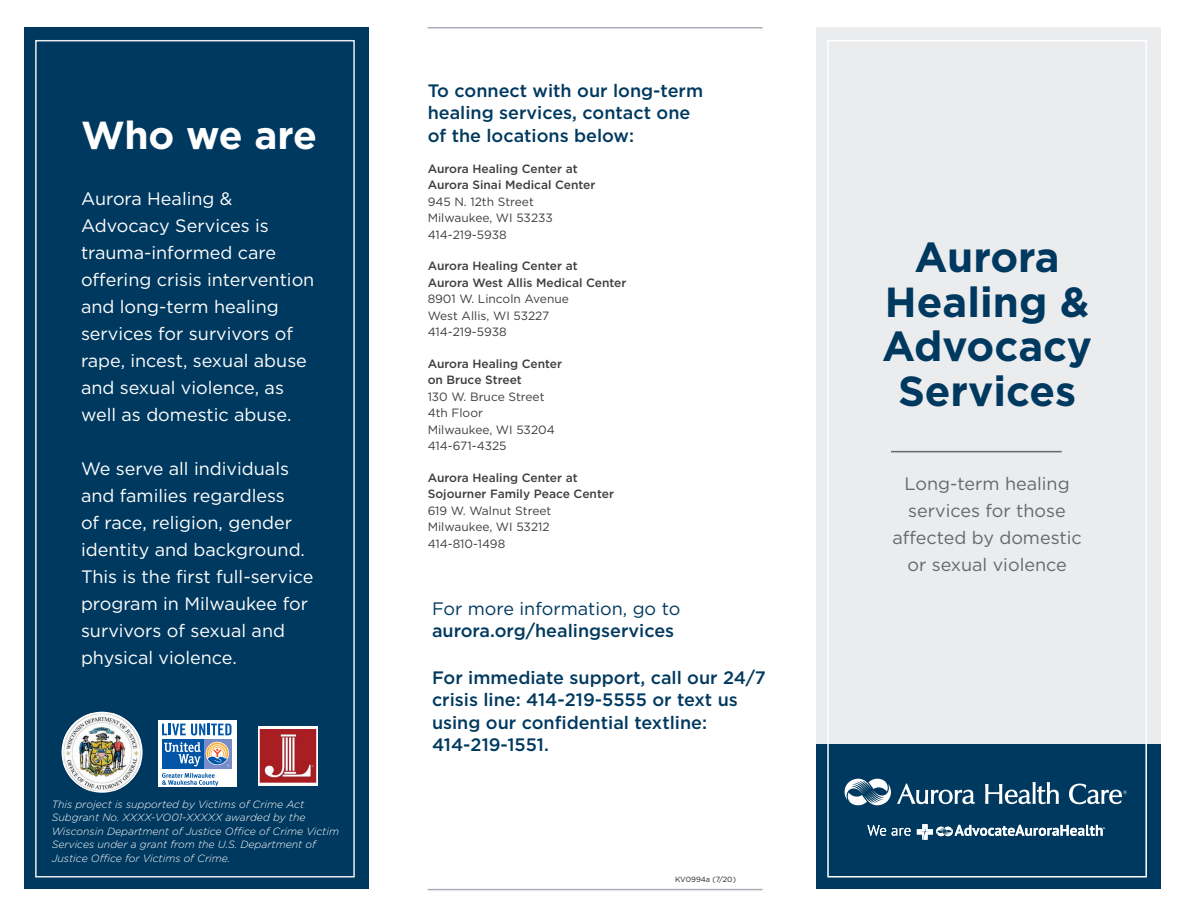
<style>
.page{position:relative;width:1188px;height:918px;background:#fff}
.page>*{position:absolute;margin:0;border:0;box-sizing:border-box;transform-origin:0 0}
.t1{font:700 42px/45px "Gotham";color:#00395f;text-align:center}
.t2{font:700 39px "Gotham";letter-spacing:-.01em;color:#fff}
.t3{font:18px/27px "Gotham";color:#fff}
.t4{font:500 18px/22.5px "Gotham";color:#00395f}
.t5{font:18px/27px "Gotham";color:#64686f;text-align:center}
.t6{font:18px "Gotham";color:#00395f}
.t7{font:12px/16.5px "Gotham";color:#3e3e3f}
.t8{font:500 12px/16.5px "Gotham";color:#3e3e3f}
.t9{font:italic 300 10.5px/13.5px "Gotham";color:#fff}
.t10{font:7.5px "Gotham";color:#231f20}
</style>
<div class="page">
<div style="left:816px;top:27px;width:345px;height:862px;background:#ebecee"></div>
<div style="left:816px;top:745px;width:345px;height:144px;background:#00395f"></div>
<div style="left:24px;top:27px;width:345px;height:862px;background:#00395f"></div>
<div style="left:35px;top:40px;width:320px;height:838px;border:2px solid #ebecee"></div>
<hr style="left:891px;top:451px;width:171px;height:1px;background:#64686f">
<hr style="left:428px;top:889px;width:334px;height:1px;background:#aaafb7">
<hr style="left:428px;top:27px;width:334px;height:1px;background:#aaafb7">
<div style="left:258px;top:727px;width:60px;height:58px;background:#fff"></div>
<img style="left:259px;top:729px;width:58px;height:55px">
<img style="left:63px;top:713px;width:78px;height:78px">
<div style="left:158px;top:720px;width:79px;height:67px;background:#fff"></div>
<svg style="left:162px;top:724px;width:70px;height:11px"></svg>
<div style="left:203px;top:739px;width:29px;height:29px;background:#788dc7"></div>
<div style="left:162px;top:739px;width:41px;height:29px;background:#0155a7"></div>
<svg style="left:164px;top:742px;width:65px;height:24px"></svg>
<svg style="left:162px;top:773px;width:56px;height:13px"></svg>
<div style="left:827px;top:40px;width:320px;height:838px;border:2px solid #fff"></div>
<svg style="left:845px;top:779px;width:46px;height:27px"></svg>
<svg style="left:897px;top:784px;width:78px;height:20px"></svg>
<svg style="left:985px;top:782px;width:74px;height:22px"></svg>
<svg style="left:1069px;top:784px;width:58px;height:20px"></svg>
<svg style="left:867px;top:825px;width:19px;height:11px"></svg>
<svg style="left:892px;top:828px;width:19px;height:8px"></svg>
<svg style="left:917px;top:824px;width:188px;height:16px"></svg>
<h2 class="t2" style="left:81px;top:109px;width:238px">Who we are</h2>
<p class="t3" style="left:81px;top:185px;width:235px">Aurora Healing &amp;<br>Advocacy Services is trauma-informed care offering crisis intervention and long-term healing services for survivors of rape, incest, sexual abuse and sexual violence, as well as domestic abuse.</p>
<p class="t3" style="left:81px;top:455px;width:234px">We serve all individuals and families regardless<br>of race, religion, gender identity and background.<br>This is the first full-service program in Milwaukee for survivors of sexual and physical violence.</p>
<p class="t9" style="left:52px;top:797px;width:289px">This project is supported by Victims of Crime Act Subgrant No. XXXX-VO01-XXXXX awarded by the Wisconsin Department of Justice Office of Crime Victim Services under a grant from the U.S. Department of Justice Office for Victims of Crime.</p>
<p class="t4" style="left:428px;top:79px;width:277px">To connect with our long-term healing services, contact one of the locations below:</p>
<p class="t8" style="left:428px;top:160px;width:169px">Aurora Healing Center at<br>Aurora Sinai Medical Center</p>
<p class="t7" style="left:428px;top:193px;width:127px">945 N. 12th Street<br>Milwaukee, WI 53233<br>414-219-5938</p>
<p class="t8" style="left:428px;top:258px;width:200px">Aurora Healing Center at<br>Aurora West Allis Medical Center</p>
<p class="t7" style="left:428px;top:290px;width:143px">8901 W. Lincoln Avenue<br>West Allis, WI 53227<br>414-219-5938</p>
<p class="t8" style="left:428px;top:355px;width:136px">Aurora Healing Center on Bruce Street</p>
<p class="t7" style="left:428px;top:388px;width:129px">130 W. Bruce Street<br>4th Floor<br>Milwaukee, WI 53204<br>414-671-4325</p>
<p class="t8" style="left:428px;top:469px;width:188px">Aurora Healing Center at<br>Sojourner Family Peace Center</p>
<p class="t7" style="left:428px;top:502px;width:125px">619 W. Walnut Street<br>Milwaukee, WI 53212<br>414-810-1498</p>
<p class="t6" style="left:432px;top:597px;width:250px">For more information, go to</p>
<p class="t4" style="left:432px;top:620px;width:244px">aurora.org/healingservices</p>
<p class="t4" style="left:432px;top:666px;width:335px">For immediate support, call our 24/7 crisis line: 414-219-5555 or text us using our confidential textline:<br>414-219-1551.</p>
<p class="t10" style="left:675px;top:875px;width:62px">KV0994a (7/20)</p>
<h1 class="t1" style="left:882px;top:234px;width:212px">Aurora<br>Healing &amp;<br>Advocacy<br>Services</h1>
<p class="t5" style="left:892px;top:470px;width:191px">Long-term healing services for those affected by domestic or sexual violence</p>
</div>
